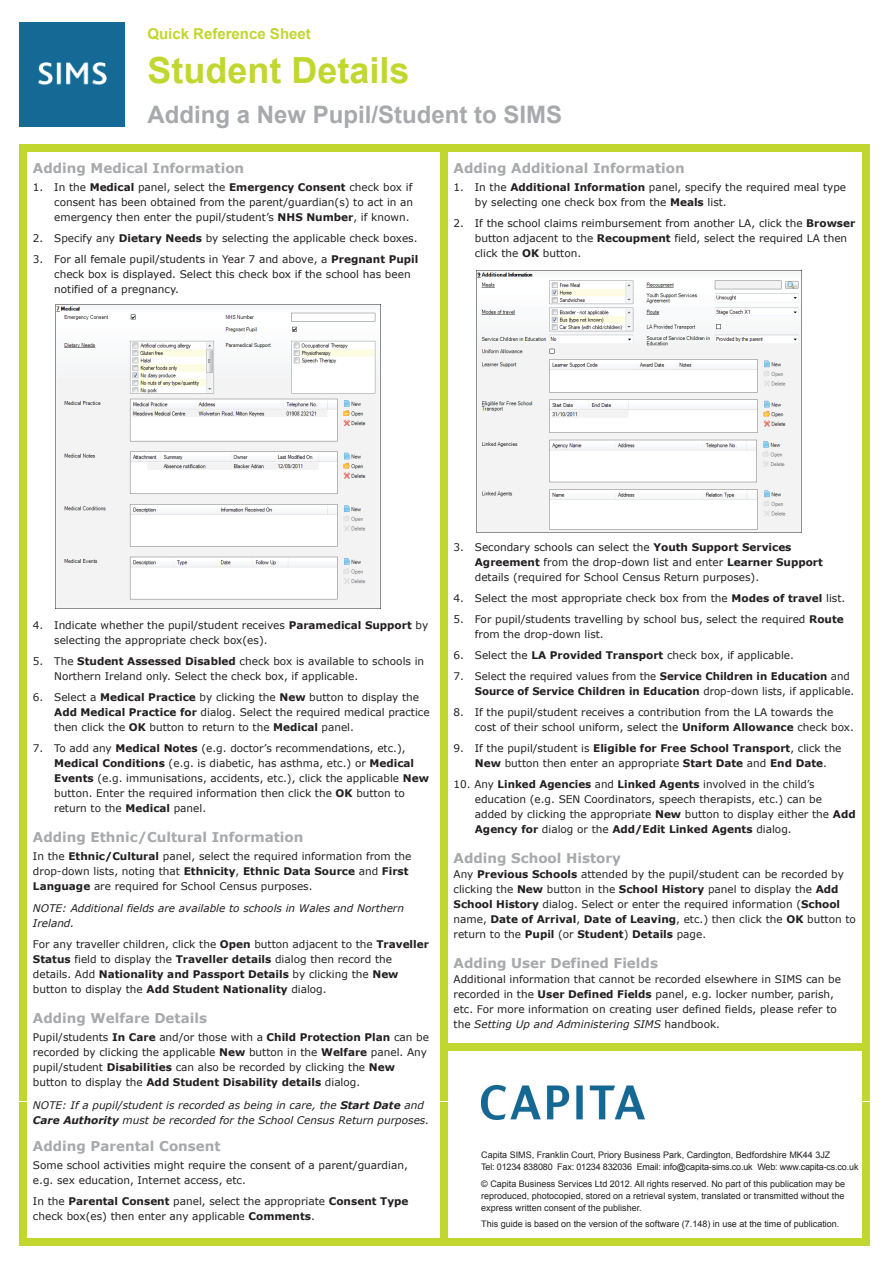
<style>
.page{position:relative;width:893px;height:1263px;background:#fff}
.page>*{position:absolute;margin:0;border:0;box-sizing:border-box;transform-origin:0 0}
.t1{font:700 36px "Arial";color:#c1d72f}
.t2{font:700 24px "Arial";color:#a7a9ac}
.t3{font:700 15px "Arial";color:#c1d72f}
.t4{font:700 13.5px "Verdana";color:#a7a9ac}
.t5{font:10.5px/15px "Verdana";color:#231f20}
.t6{font:italic 10.5px/15px "Verdana";color:#231f20}
.t7{font:9px/12px "Arial";color:#231f20}
.s1{font-weight:700}
.s2{font-style:italic}
</style>
<div class="page">
<div style="left:20px;top:144px;width:849px;height:1101px;background:#c1d72f"></div>
<div style="left:27px;top:152px;width:835px;height:1085px;background:#fff"></div>
<img style="left:20px;top:22px;width:104px;height:105px">
<div style="left:440px;top:152px;width:8px;height:1088px;background:#c1d72f"></div>
<div style="left:444px;top:1043px;width:421px;height:7px;background:#c1d72f"></div>
<img style="left:481px;top:1085px;width:164px;height:34px">
<img style="left:477px;top:270px;width:324px;height:262px">
<img style="left:55px;top:305px;width:325px;height:303px">
<h3 class="t3" style="left:147px;top:23px;width:165px">Quick Reference Sheet</h3>
<h1 class="t1" style="left:147px;top:46px;width:264px">Student Details</h1>
<h2 class="t2" style="left:147px;top:98px;width:416px">Adding a New Pupil/Student to SIMS</h2>
<p class="t4" style="left:33px;top:158px;width:213px">Adding Medical Information</p>
<p class="t5" style="left:54px;top:179px;width:361px;text-align:justify;text-indent:-21px">1. In the <span class="s1">Medical</span> panel, select the <span class="s1">Emergency Consent</span> check box if consent has been obtained from the parent/guardian(s) to act in an emergency then enter the pupil/student’s <span class="s1">NHS Number</span>, if known.</p>
<p class="t5" style="left:33px;top:230px;width:386px">2. Specify any <span class="s1">Dietary Needs</span> by selecting the applicable check boxes.</p>
<p class="t5" style="left:54px;top:251px;width:366px;text-indent:-21px">3. For all female pupil/students in Year 7 and above, a <span class="s1">Pregnant Pupil </span>check box is displayed. Select this check box if the school has been notified of a pregnancy.</p>
<p class="t4" style="left:454px;top:158px;width:233px">Adding Additional Information</p>
<p class="t5" style="left:475px;top:179px;width:373px;text-indent:-21px">1. In the <span class="s1">Additional Information</span> panel, specify the required meal type by selecting one check box from the <span class="s1">Meals</span> list.</p>
<p class="t5" style="left:475px;top:215px;width:382px;text-indent:-21px">2. If the school claims reimbursement from another LA, click the <span class="s1">Browser </span>button adjacent to the <span class="s1">Recoupment</span> field, select the required LA then click the <span class="s1">OK</span> button.</p>
<p class="t5" style="left:54px;top:617px;width:376px;text-indent:-21px">4. Indicate whether the pupil/student receives <span class="s1">Paramedical Support</span> by selecting the appropriate check box(es).</p>
<p class="t5" style="left:54px;top:653px;width:371px;text-indent:-21px">5. The <span class="s1">Student Assessed Disabled</span> check box is available to schools in<br>Northern Ireland only. Select the check box, if applicable.</p>
<p class="t5" style="left:54px;top:689px;width:377px;text-indent:-21px">6. Select a <span class="s1">Medical Practice</span> by clicking the <span class="s1">New</span> button to display the<br><span class="s1">Add Medical Practice for</span> dialog. Select the required medical practice then click the <span class="s1">OK</span> button to return to the <span class="s1">Medical</span> panel.</p>
<p class="t5" style="left:54px;top:740px;width:376px;text-indent:-21px">7. To add any <span class="s1">Medical Notes</span> (e.g. doctor’s recommendations, etc.), <span class="s1">Medical Conditions</span> (e.g. is diabetic, has asthma, etc.) or <span class="s1">Medical Events</span> (e.g. immunisations, accidents, etc.), click the applicable <span class="s1">New </span>button. Enter the required information then click the <span class="s1">OK</span> button to return to the <span class="s1">Medical</span> panel.</p>
<p class="t4" style="left:33px;top:827px;width:272px">Adding Ethnic/Cultural Information</p>
<p class="t5" style="left:33px;top:848px;width:380px">In the <span class="s1">Ethnic/Cultural</span> panel, select the required information from the drop-down lists, noting that <span class="s1">Ethnicity</span>, <span class="s1">Ethnic Data Source</span> and <span class="s1">First<br>Language</span> are required for School Census purposes.</p>
<p class="t6" style="left:33px;top:901px;width:373px">NOTE: Additional fields are available to schools in Wales and Northern<br>Ireland.</p>
<p class="t5" style="left:33px;top:937px;width:397px">For any traveller children, click the <span class="s1">Open</span> button adjacent to the <span class="s1">Traveller Status</span> field to display the <span class="s1">Traveller details</span> dialog then record the details. Add <span class="s1">Nationality and Passport Details</span> by clicking the <span class="s1">New </span>button to display the <span class="s1">Add Student Nationality</span> dialog.</p>
<p class="t4" style="left:33px;top:1009px;width:176px">Adding Welfare Details</p>
<p class="t5" style="left:33px;top:1030px;width:397px">Pupil/students <span class="s1">In Care</span> and/or those with a <span class="s1">Child Protection Plan</span> can be recorded by clicking the applicable <span class="s1">New</span> button in the <span class="s1">Welfare</span> panel. Any pupil/student <span class="s1">Disabilities</span> can also be recorded by clicking the <span class="s1">New </span>button to display the <span class="s1">Add Student Disability details</span> dialog.</p>
<p class="t6" style="left:33px;top:1097px;width:398px">NOTE: If a pupil/student is recorded as being in care, the <span class="s1">Start Date</span> and<br><span class="s1">Care Authority</span> must be recorded for the School Census Return purposes.</p>
<p class="t4" style="left:33px;top:1136px;width:189px">Adding Parental Consent</p>
<p class="t5" style="left:33px;top:1157px;width:376px">Some school activities might require the consent of a parent/guardian, e.g. sex education, Internet access, etc.</p>
<p class="t5" style="left:33px;top:1193px;width:377px">In the <span class="s1">Parental Consent</span> panel, select the appropriate <span class="s1">Consent Type </span>check box(es) then enter any applicable <span class="s1">Comments</span>.</p>
<p class="t5" style="left:475px;top:539px;width:350px;text-indent:-21px">3. Secondary schools can select the <span class="s1">Youth Support Services<br>Agreement</span> from the drop-down list and enter <span class="s1">Learner Support </span>details (required for School Census Return purposes).</p>
<p class="t5" style="left:454px;top:590px;width:393px">4. Select the most appropriate check box from the <span class="s1">Modes of travel</span> list.</p>
<p class="t5" style="left:475px;top:611px;width:370px;text-indent:-21px">5. For pupil/students travelling by school bus, select the required <span class="s1">Route </span>from the drop-down list.</p>
<p class="t5" style="left:454px;top:647px;width:342px">6. Select the <span class="s1">LA Provided Transport</span> check box, if applicable.</p>
<p class="t5" style="left:475px;top:668px;width:381px;text-indent:-21px">7. Select the required values from the <span class="s1">Service Children in Education</span> and<br><span class="s1">Source of Service Children in Education</span> drop-down lists, if applicable.</p>
<p class="t5" style="left:475px;top:704px;width:381px;text-indent:-21px">8. If the pupil/student receives a contribution from the LA towards the cost of their school uniform, select the <span class="s1">Uniform Allowance</span> check box.</p>
<p class="t5" style="left:475px;top:740px;width:368px;text-indent:-21px">9. If the pupil/student is <span class="s1">Eligible for Free School Transport</span>, click the<br><span class="s1">New</span> button then enter an appropriate <span class="s1">Start Date</span> and <span class="s1">End Date</span>.</p>
<p class="t5" style="left:475px;top:776px;width:382px;text-indent:-21px">10. Any <span class="s1">Linked Agencies</span> and <span class="s1">Linked Agents</span> involved in the child’s education (e.g. SEN Coordinators, speech therapists, etc.) can be added by clicking the appropriate <span class="s1">New</span> button to display either the <span class="s1">Add Agency for</span> dialog or the <span class="s1">Add/Edit Linked Agents</span> dialog.</p>
<p class="t4" style="left:454px;top:848px;width:169px">Adding School History</p>
<p class="t5" style="left:454px;top:866px;width:404px">Any <span class="s1">Previous Schools</span> attended by the pupil/student can be recorded by clicking the <span class="s1">New</span> button in the <span class="s1">School History</span> panel to display the <span class="s1">Add School History</span> dialog. Select or enter the required information (<span class="s1">School </span>name, <span class="s1">Date of Arrival</span>, <span class="s1">Date of Leaving</span>, etc.) then click the <span class="s1">OK</span> button to return to the <span class="s1">Pupil</span> (or <span class="s1">Student</span>) <span class="s1">Details</span> page.</p>
<p class="t4" style="left:454px;top:953px;width:206px">Adding User Defined Fields</p>
<p class="t5" style="left:454px;top:971px;width:389px">Additional information that cannot be recorded elsewhere in SIMS can be recorded in the <span class="s1">User Defined Fields</span> panel, e.g. locker number, parish, etc. For more information on creating user defined fields, please refer to the <span class="s2">Setting Up and Administering SIMS</span> handbook.</p>
<p class="t7" style="left:481px;top:1149px;width:379px">Capita SIMS, Franklin Court, Priory Business Park, Cardington, Bedfordshire MK44 3JZ<br>Tel: 01234 838080 Fax: 01234 832036 Email: info@capita-sims.co.uk Web: www.capita-cs.co.uk</p>
<p class="t7" style="left:481px;top:1178px;width:365px;text-align:justify">© Capita Business Services Ltd 2012. All rights reserved. No part of this publication may be reproduced, photocopied, stored on a retrieval system, translated or transmitted without the express written consent of the publisher.</p>
<p class="t7" style="left:481px;top:1218px;width:360px">This guide is based on the version of the software (7.148) in use at the time of publication.</p>
</div>
